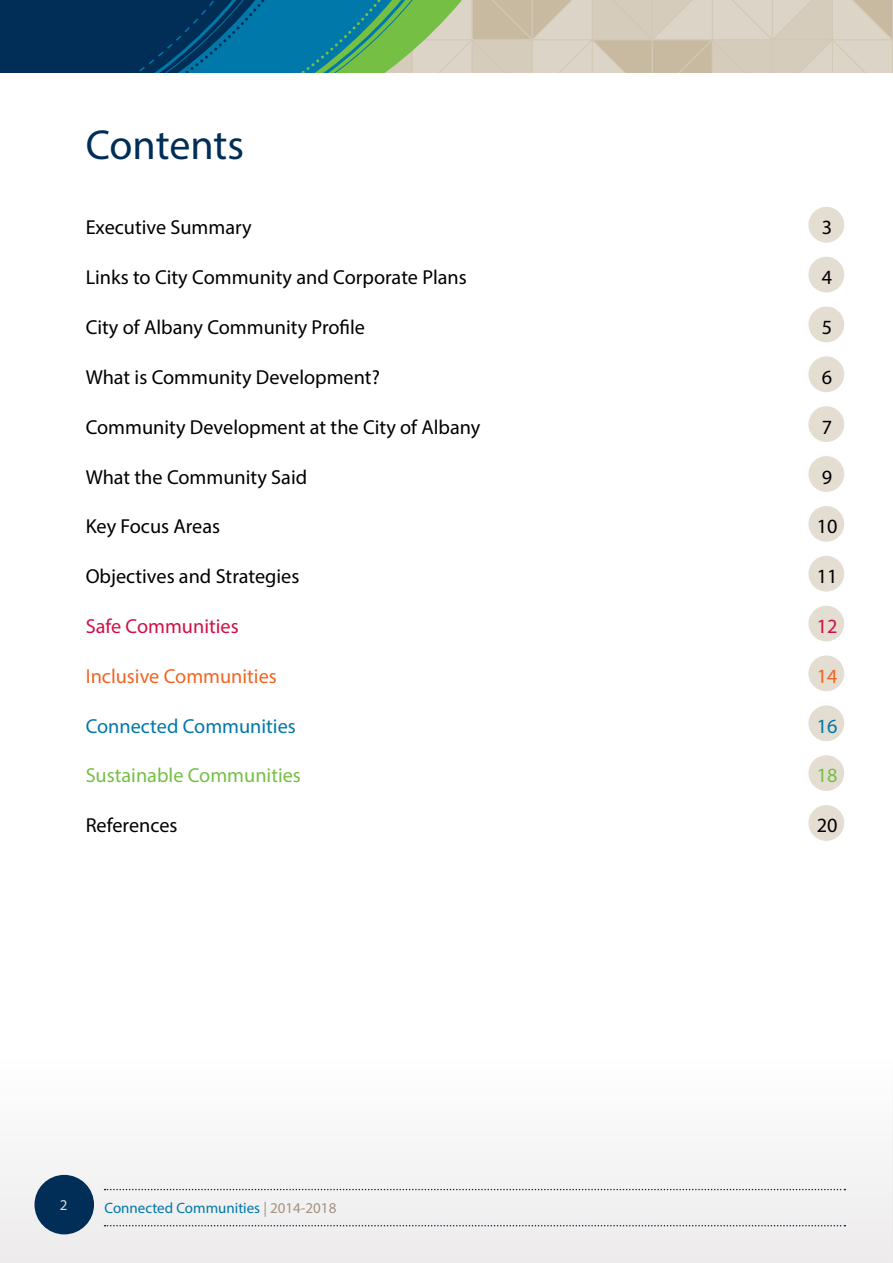
<style>
.page{position:relative;width:893px;height:1263px;background:#fff}
.page>*{position:absolute;margin:0;border:0;box-sizing:border-box;transform-origin:0 0}
.t1{font:42px "Myriad Pro";letter-spacing:-.005em;color:#002e57}
.t2{font:20.25px "Myriad Pro";color:#000}
.t3{font:20.25px "Myriad Pro";color:#75c044}
.t4{font:20.25px "Myriad Pro";color:#f26522}
.t5{font:20.25px "Myriad Pro";color:#0078a9}
.t6{font:20.25px "Myriad Pro";color:#d11047}
.t7{font:15px "Myriad Pro";color:#0078a9}
.t8{font:15px "Myriad Pro";color:#e3ddd2}
.s1{color:#a39382}
</style>
<div class="page">
<div style="left:0;top:1059px;width:893px;height:204px;background:#f6f5f5"></div>
<hr style="left:892px;top:1059px;width:1px;height:204px;background:#eceaea">
<div style="left:808px;top:207px;width:36px;height:36px;background:#e3ddd2;border-radius:50%"></div>
<div style="left:808px;top:406px;width:36px;height:36px;background:#e3ddd2;border-radius:50%"></div>
<div style="left:808px;top:606px;width:36px;height:35px;background:#e3ddd2;border-radius:50%"></div>
<div style="left:808px;top:307px;width:36px;height:35px;background:#e3ddd2;border-radius:50%"></div>
<div style="left:808px;top:506px;width:36px;height:36px;background:#e3ddd2;border-radius:50%"></div>
<div style="left:808px;top:705px;width:36px;height:36px;background:#e3ddd2;border-radius:50%"></div>
<div style="left:808px;top:805px;width:36px;height:36px;background:#e3ddd2;border-radius:50%"></div>
<div style="left:808px;top:257px;width:36px;height:35px;background:#e3ddd2;border-radius:50%"></div>
<div style="left:808px;top:456px;width:36px;height:36px;background:#e3ddd2;border-radius:50%"></div>
<div style="left:808px;top:655px;width:36px;height:36px;background:#e3ddd2;border-radius:50%"></div>
<div style="left:808px;top:356px;width:36px;height:36px;background:#e3ddd2;border-radius:50%"></div>
<div style="left:808px;top:556px;width:36px;height:36px;background:#e3ddd2;border-radius:50%"></div>
<div style="left:808px;top:755px;width:36px;height:36px;background:#e3ddd2;border-radius:50%"></div>
<div style="left:34px;top:1175px;width:60px;height:59px;background:#002e57;border-radius:50%"></div>
<svg style="left:105px;top:1189px;width:740px;height:1px"></svg>
<svg style="left:105px;top:1225px;width:740px;height:1px"></svg>
<svg style="left:0;top:0;width:893px;height:72px;background:#789797"></svg>
<h1 class="t1" style="left:86px;top:119px;width:160px">Contents</h1>
<p class="t2" style="left:86px;top:215px;width:168px">Executive Summary</p>
<p class="t2" style="left:822px;top:215px;width:12px">3</p>
<p class="t2" style="left:86px;top:265px;width:383px">Links to City Community and Corporate Plans</p>
<p class="t2" style="left:822px;top:265px;width:12px">4</p>
<p class="t2" style="left:86px;top:315px;width:281px">City of Albany Community Profile</p>
<p class="t2" style="left:822px;top:315px;width:12px">5</p>
<p class="t2" style="left:86px;top:365px;width:296px">What is Community Development?</p>
<p class="t2" style="left:822px;top:365px;width:12px">6</p>
<p class="t2" style="left:86px;top:414px;width:396px">Community Development at the City of Albany</p>
<p class="t2" style="left:822px;top:414px;width:12px">7</p>
<p class="t2" style="left:86px;top:464px;width:223px">What the Community Said</p>
<p class="t2" style="left:822px;top:464px;width:12px">9</p>
<p class="t2" style="left:86px;top:514px;width:136px">Key Focus Areas</p>
<p class="t2" style="left:817px;top:514px;width:22px">10</p>
<p class="t2" style="left:86px;top:564px;width:215px">Objectives and Strategies</p>
<p class="t2" style="left:817px;top:564px;width:22px">11</p>
<p class="t6" style="left:86px;top:614px;width:155px">Safe Communities</p>
<p class="t6" style="left:817px;top:614px;width:22px">12</p>
<p class="t4" style="left:86px;top:663px;width:193px">Inclusive Communities</p>
<p class="t4" style="left:817px;top:663px;width:22px">14</p>
<p class="t5" style="left:86px;top:713px;width:212px">Connected Communities</p>
<p class="t5" style="left:817px;top:713px;width:22px">16</p>
<p class="t3" style="left:86px;top:763px;width:217px">Sustainable Communities</p>
<p class="t3" style="left:817px;top:763px;width:22px">18</p>
<p class="t2" style="left:86px;top:813px;width:93px">References</p>
<p class="t2" style="left:817px;top:813px;width:22px">20</p>
<p class="t8" style="left:60px;top:1196px;width:9px">2</p>
<p class="t7" style="left:105px;top:1199px;width:233px">Connected Communities <span class="s1">| 2014-2018</span></p>
</div>
